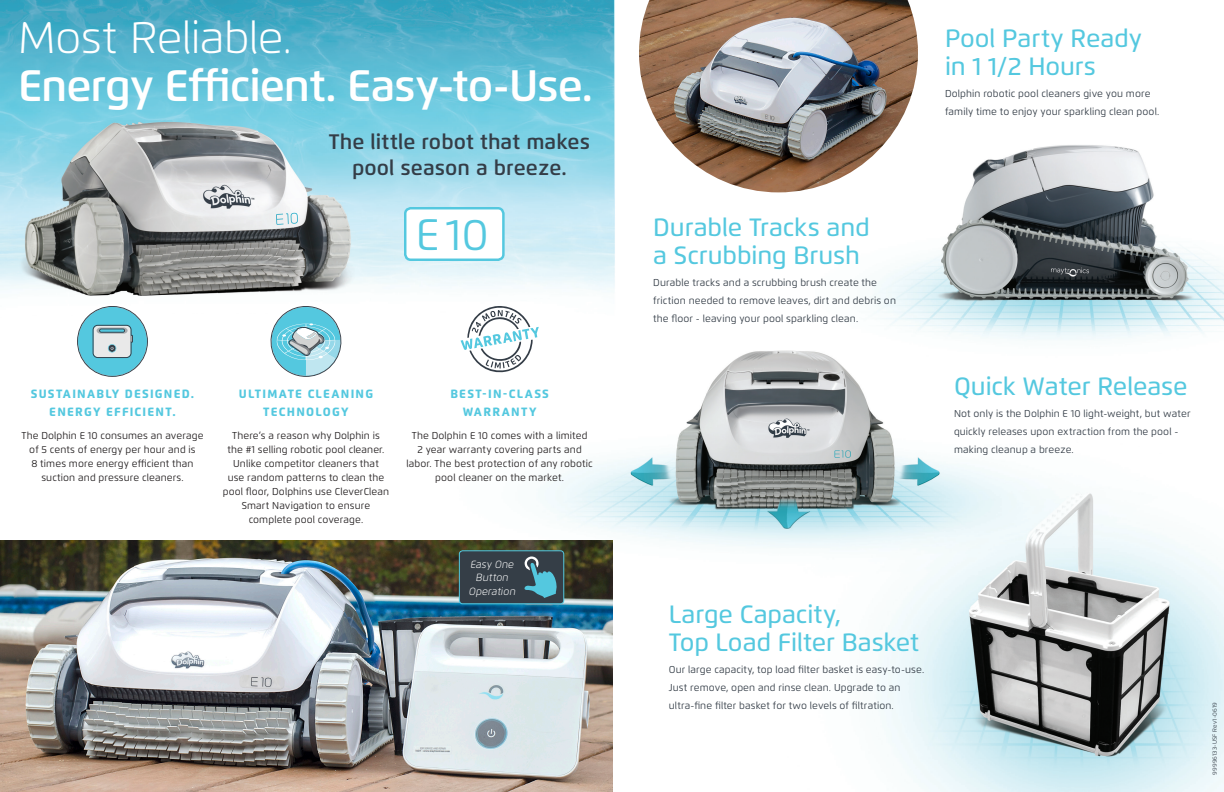
<style>
.page{position:relative;width:1224px;height:792px;background:#fff}
.page>*{position:absolute;margin:0;border:0;box-sizing:border-box;transform-origin:0 0}
.t1{font:600 44px/48px "Flexo";letter-spacing:-.025em;color:#fff}
.t2{font:44px "Flexo";color:#54c8df}
.t3{font:500 25px/28px "Flexo";letter-spacing:-.005em;color:#54c8df}
.t4{font:600 21px/26px "Flexo";letter-spacing:.01em;color:#343d47;text-align:center}
.t5{font:800 12px/18px "Flexo";letter-spacing:.1em;color:#54c8df;text-align:center}
.t6{font:italic 300 10.4px/13.3px "Flexo";letter-spacing:.01em;color:#fff;text-align:center}
.t7{font:10px/18px "Flexo";letter-spacing:.01em;color:#343d47}
.t8{font:10px/14px "Flexo";letter-spacing:.01em;color:#231f20;text-align:center}
.t9{font:6px "Flexo";letter-spacing:.03em;color:#343d47}
.s1{font-weight:300}
</style>
<div class="page">
<img style="left:0;top:0;width:1224px;height:792px">
<img style="left:639px;top:0;width:279px;height:192px">
<svg style="left:77px;top:306px;width:71px;height:71px"></svg>
<div style="left:405px;top:208px;width:98px;height:52px;background:#fff;border-radius:6px"></div>
<div style="left:404px;top:207px;width:101px;height:54px;border:2px solid #54c8df;border-radius:6px"></div>
<svg style="left:271px;top:306px;width:70px;height:71px"></svg>
<img style="left:0;top:540px;width:613px;height:252px">
<div style="left:459px;top:551px;width:105px;height:53px;background:#353e47;border-radius:3px"></div>
<div style="left:459px;top:550px;width:105px;height:54px;border:1px solid #54c8df;border-radius:3px"></div>
<svg style="left:525px;top:556px;width:32px;height:42px"></svg>
<svg style="left:461px;top:305px;width:78px;height:70px"></svg>
<p class="t1" style="left:18px;top:13px;width:577px"><span class="s1">Most Reliable.<br></span>Energy Efficient. Easy-to-Use.</p>
<p class="t4" style="left:329px;top:128px;width:263px">The little robot that makes pool season a breeze.</p>
<p class="t2" style="left:416px;top:208px;width:75px">E10</p>
<p class="t5" style="left:31px;top:385px;width:165px">SUSTAINABLY DESIGNED.<br>ENERGY EFFICIENT.</p>
<p class="t8" style="left:21px;top:428px;width:184px">The Dolphin E 10 consumes an average of 5 cents of energy per hour and is<br>8 times more energy efficient than suction and pressure cleaners.</p>
<p class="t5" style="left:239px;top:385px;width:136px">ULTIMATE CLEANING<br>TECHNOLOGY</p>
<p class="t8" style="left:223px;top:428px;width:168px">There’s a reason why Dolphin is<br>the #1 selling robotic pool cleaner.<br>Unlike competitor cleaners that<br>use random patterns to clean the pool floor, Dolphins use CleverClean<br>Smart Navigation to ensure complete pool coverage.</p>
<p class="t5" style="left:450px;top:385px;width:100px">BEST-IN-CLASS<br>WARRANTY</p>
<p class="t8" style="left:407px;top:428px;width:188px">The Dolphin E 10 comes with a limited<br>2 year warranty covering parts and labor. The best protection of any robotic pool cleaner on the market.</p>
<p class="t6" style="left:469px;top:558px;width:48px">Easy One<br>Button<br>Operation</p>
<p class="t3" style="left:653px;top:213px;width:218px">Durable Tracks and a Scrubbing Brush</p>
<p class="t7" style="left:653px;top:274px;width:244px">Durable tracks and a scrubbing brush create the friction needed to remove leaves, dirt and debris on the floor - leaving your pool sparkling clean.</p>
<p class="t3" style="left:945px;top:24px;width:199px">Pool Party Ready in 1 1/2 Hours</p>
<p class="t7" style="left:945px;top:85px;width:216px">Dolphin robotic pool cleaners give you more family time to enjoy your sparkling clean pool.</p>
<p class="t3" style="left:954px;top:372px;width:235px">Quick Water Release</p>
<p class="t7" style="left:954px;top:405px;width:238px">Not only is the Dolphin E 10 light-weight, but water quickly releases upon extraction from the pool - making cleanup a breeze.</p>
<p class="t3" style="left:669px;top:600px;width:252px">Large Capacity,<br>Top Load Filter Basket</p>
<p class="t7" style="left:669px;top:661px;width:257px">Our large capacity, top load filter basket is easy-to-use.<br>Just remove, open and rinse clean. Upgrade to an ultra-fine filter basket for two levels of filtration.</p>
<p class="t9" style="left:1211px;top:775px;width:74px;rotate:-90deg">99996133-USF Rev1-0619</p>
</div>
